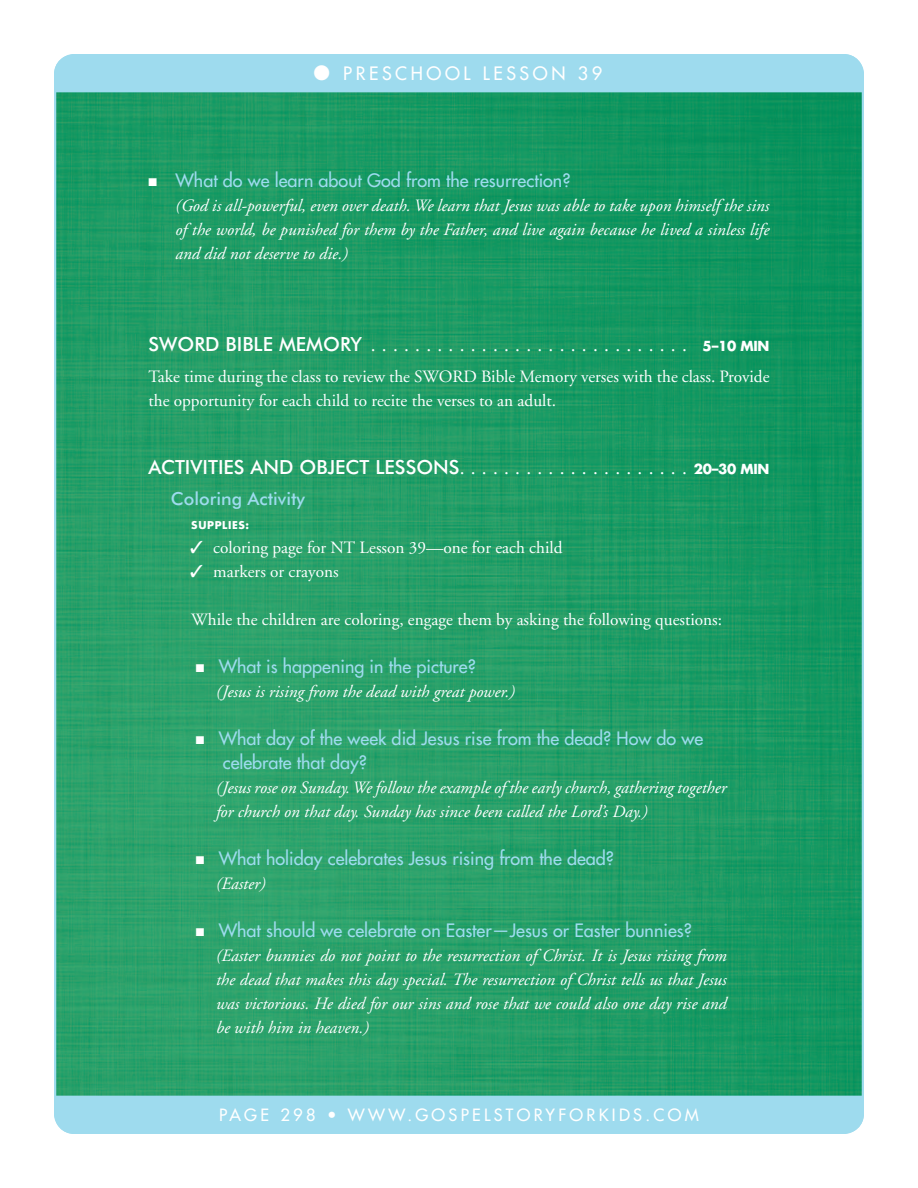
<style>
.page{position:relative;width:918px;height:1188px;background:#fff}
.page>*{position:absolute;margin:0;border:0;box-sizing:border-box;transform-origin:0 0}
.SUB_1{font:500 19.5px "Futura BT";color:#fff}
.SUB_1-2{font:19.5px "Adobe Garamond";color:#fff}
.t1{font:18px/24px "Futura";color:#9edbee}
.t2{font:18px "Futura";letter-spacing:.2em;color:#fff}
.SUB_2{font:500 18px "Futura BT";color:#9edbee}
.Bulleted_Indented_An{font:italic 17.25px/24px "Adobe Garamond";color:#fff}
.TXT{font:17.25px/24px "Adobe Garamond";color:#fff}
.Bulleted_Answer{font:italic 17.25px/24px "Adobe Garamond";color:#fff;text-align:justify}
.TXT_Indent{font:17.25px "Adobe Garamond";color:#fff}
.t3{font:16.5px "Futura";letter-spacing:.2em;color:#fff}
.SUB_3__Supplies{font:700 10.5px "Futura";letter-spacing:.06em;color:#fff}
.s1{color:#fff}
.s2{font-family:"Futura BT";font-weight:500}
.s3{font-family:"Futura";font-weight:700;font-size:13.5px}
.s4{font-family:"Adobe Garamond";font-weight:400}
</style>
<div class="page">
<img style="left:57px;top:92px;width:804px;height:1004px">
<div style="left:54px;top:54px;width:810px;height:38px;background:#9edbee"></div>
<div style="left:54px;top:1096px;width:810px;height:38px;background:#9edbee"></div>
<p class="t2" style="left:314px;top:62px;width:290px">● PRESCHOOL LESSON 39</p>
<p class="t1" style="left:148px;top:169px;width:424px"><span class="s1">■</span> What do we learn about God from the resurrection?</p>
<p class="Bulleted_Answer" style="left:176px;top:194px;width:595px">(God is all-powerful, even over death. We learn that Jesus was able to take upon himself the sins of the world, be punished for them by the Father, and live again because he lived a sinless life and did not deserve to die.)</p>
<p class="SUB_1-2" style="left:148px;top:335px;width:623px"><span class="s2">SWORD BIBLE MEMORY</span> ............................. <span class="s3">5–10 MIN</span></p>
<p class="TXT" style="left:148px;top:365px;width:623px">Take time during the class to review the SWORD Bible Memory verses with the class. Provide the opportunity for each child to recite the verses to an adult.</p>
<p class="SUB_1" style="left:148px;top:456px;width:623px">ACTIVITIES AND OBJECT LESSONS<span class="s4">. . . . . . . . . . . . . . . . . . . . .</span> <span class="s3">20–30 MIN</span></p>
<p class="SUB_2" style="left:171px;top:488px;width:136px">Coloring Activity</p>
<p class="SUB_3__Supplies" style="left:191px;top:518px;width:60px">SUPPLIES:</p>
<p class="TXT" style="left:190px;top:536px;width:374px">✓ coloring page for NT Lesson 39—one for each child</p>
<p class="TXT" style="left:190px;top:560px;width:150px">✓ markers or crayons</p>
<p class="TXT_Indent" style="left:191px;top:610px;width:532px">While the children are coloring, engage them by asking the following questions:</p>
<p class="t1" style="left:196px;top:654px;width:282px"><span class="s1">■</span> What is happening in the picture?</p>
<p class="Bulleted_Indented_An" style="left:216px;top:680px;width:301px">(Jesus is rising from the dead with great power.)</p>
<p class="t1" style="left:223px;top:726px;width:482px;text-indent:-27px"><span class="s1">■</span> What day of the week did Jesus rise from the dead? How do we celebrate that day?</p>
<p class="Bulleted_Indented_An" style="left:216px;top:776px;width:512px">(Jesus rose on Sunday. We follow the example of the early church, gathering together for church on that day. Sunday has since been called the Lord’s Day.)</p>
<p class="t1" style="left:196px;top:846px;width:420px"><span class="s1">■</span> What holiday celebrates Jesus rising from the dead?</p>
<p class="Bulleted_Indented_An" style="left:216px;top:872px;width:51px">(Easter)</p>
<p class="t1" style="left:196px;top:919px;width:498px"><span class="s1">■</span> What should we celebrate on Easter—Jesus or Easter bunnies?</p>
<p class="Bulleted_Indented_An" style="left:216px;top:944px;width:512px;text-align:justify">(Easter bunnies do not point to the resurrection of Christ. It is Jesus rising from the dead that makes this day special. The resurrection of Christ tells us that Jesus was victorious. He died for our sins and rose that we could also one day rise and be with him in heaven.)</p>
<p class="t3" style="left:219px;top:1104px;width:481px">PAGE 298 • WWW.GOSPELSTORYFORKIDS.COM</p>
</div>
